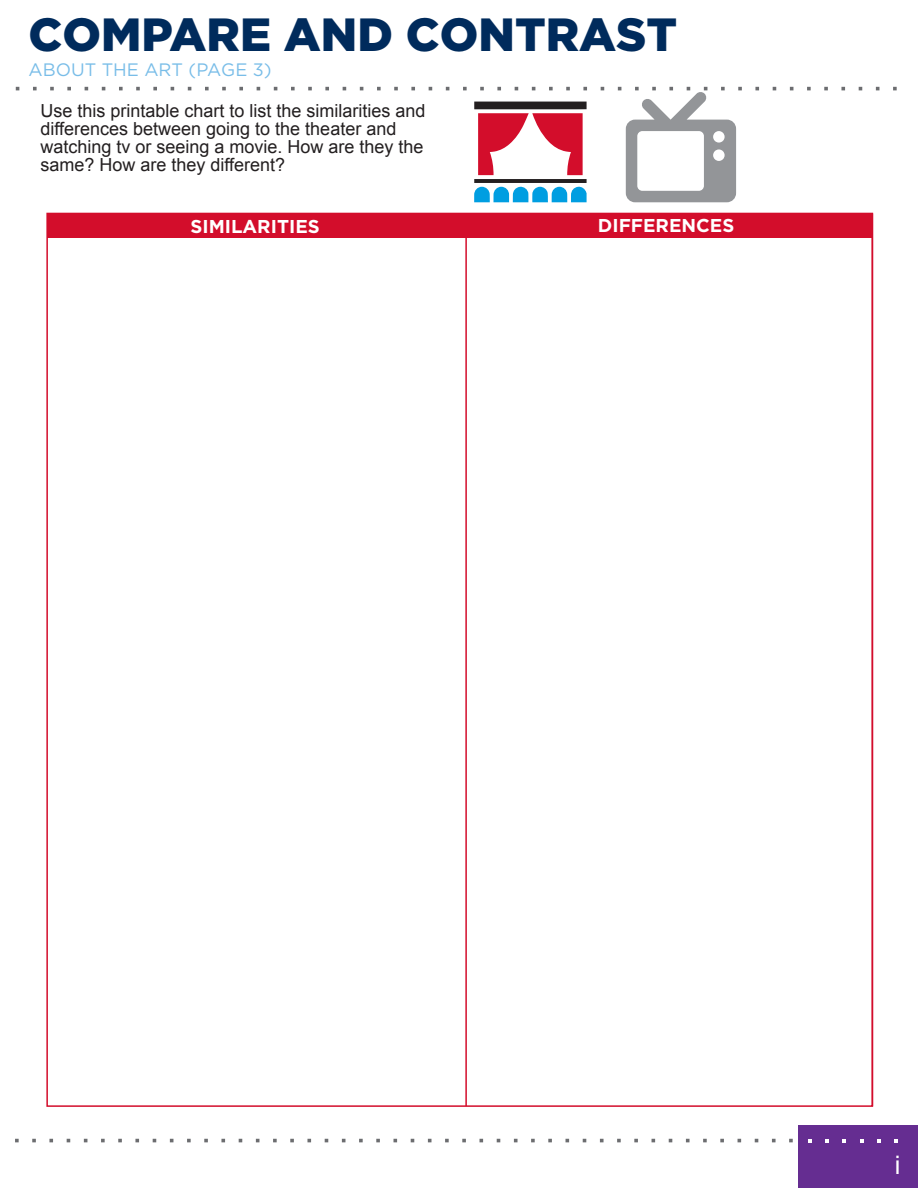
<style>
.page{position:relative;width:918px;height:1188px;background:#fff}
.page>*{position:absolute;margin:0;border:0;box-sizing:border-box;transform-origin:0 0}
.t1{font:900 46.5px "Gotham";color:#002b5c}
.t2{font:25.5px "Arial";color:#fff}
.t3{font:700 18.6px "Gotham";color:#fff}
.t4{font:18px/18px "Arial";color:#231f20}
.t5{font:18px "Gotham";color:#79bde8}
</style>
<div class="page">
<div style="left:798px;top:1126px;width:120px;height:62px;background:#652d91"></div>
<svg style="left:894px;top:1139px;width:4px;height:4px"></svg>
<svg style="left:877px;top:1139px;width:4px;height:4px"></svg>
<svg style="left:860px;top:1139px;width:3px;height:4px"></svg>
<svg style="left:843px;top:1139px;width:3px;height:4px"></svg>
<svg style="left:825px;top:1139px;width:4px;height:4px"></svg>
<svg style="left:808px;top:1139px;width:4px;height:4px"></svg>
<svg style="left:531px;top:1139px;width:4px;height:3px"></svg>
<svg style="left:548px;top:1139px;width:4px;height:3px"></svg>
<svg style="left:445px;top:1139px;width:4px;height:3px"></svg>
<svg style="left:428px;top:1139px;width:4px;height:3px"></svg>
<svg style="left:462px;top:1139px;width:4px;height:3px"></svg>
<svg style="left:514px;top:1139px;width:4px;height:3px"></svg>
<svg style="left:703px;top:1139px;width:4px;height:3px"></svg>
<svg style="left:600px;top:1139px;width:4px;height:3px"></svg>
<svg style="left:720px;top:1139px;width:4px;height:3px"></svg>
<svg style="left:789px;top:1139px;width:4px;height:3px"></svg>
<svg style="left:617px;top:1139px;width:4px;height:3px"></svg>
<svg style="left:634px;top:1139px;width:4px;height:3px"></svg>
<svg style="left:686px;top:1139px;width:4px;height:3px"></svg>
<svg style="left:772px;top:1139px;width:4px;height:3px"></svg>
<svg style="left:101px;top:1139px;width:4px;height:3px"></svg>
<svg style="left:118px;top:1139px;width:4px;height:3px"></svg>
<svg style="left:135px;top:1139px;width:4px;height:3px"></svg>
<svg style="left:15px;top:1139px;width:4px;height:3px"></svg>
<svg style="left:32px;top:1139px;width:4px;height:3px"></svg>
<svg style="left:187px;top:1139px;width:4px;height:3px"></svg>
<svg style="left:49px;top:1139px;width:4px;height:3px"></svg>
<svg style="left:307px;top:1139px;width:4px;height:3px"></svg>
<svg style="left:359px;top:1139px;width:4px;height:3px"></svg>
<svg style="left:204px;top:1139px;width:4px;height:3px"></svg>
<svg style="left:376px;top:1139px;width:4px;height:3px"></svg>
<svg style="left:393px;top:1139px;width:4px;height:3px"></svg>
<svg style="left:290px;top:1139px;width:4px;height:3px"></svg>
<svg style="left:221px;top:1139px;width:4px;height:3px"></svg>
<svg style="left:273px;top:1139px;width:4px;height:3px"></svg>
<svg style="left:463px;top:87px;width:4px;height:3px"></svg>
<svg style="left:480px;top:87px;width:4px;height:3px"></svg>
<svg style="left:497px;top:87px;width:4px;height:3px"></svg>
<svg style="left:549px;top:87px;width:4px;height:3px"></svg>
<svg style="left:566px;top:87px;width:4px;height:3px"></svg>
<svg style="left:841px;top:87px;width:4px;height:3px"></svg>
<svg style="left:824px;top:87px;width:4px;height:3px"></svg>
<svg style="left:893px;top:87px;width:4px;height:3px"></svg>
<svg style="left:755px;top:87px;width:4px;height:3px"></svg>
<svg style="left:807px;top:87px;width:4px;height:3px"></svg>
<svg style="left:583px;top:87px;width:4px;height:3px"></svg>
<svg style="left:136px;top:87px;width:4px;height:3px"></svg>
<svg style="left:153px;top:87px;width:4px;height:3px"></svg>
<svg style="left:205px;top:87px;width:4px;height:3px"></svg>
<svg style="left:119px;top:87px;width:4px;height:3px"></svg>
<svg style="left:67px;top:87px;width:4px;height:3px"></svg>
<svg style="left:50px;top:87px;width:4px;height:3px"></svg>
<svg style="left:222px;top:87px;width:4px;height:3px"></svg>
<svg style="left:33px;top:87px;width:4px;height:3px"></svg>
<svg style="left:377px;top:87px;width:4px;height:3px"></svg>
<svg style="left:239px;top:87px;width:4px;height:3px"></svg>
<svg style="left:411px;top:87px;width:4px;height:3px"></svg>
<svg style="left:394px;top:87px;width:4px;height:3px"></svg>
<svg style="left:325px;top:87px;width:4px;height:3px"></svg>
<svg style="left:291px;top:87px;width:4px;height:3px"></svg>
<svg style="left:308px;top:87px;width:4px;height:3px"></svg>
<div style="left:46px;top:213px;width:827px;height:894px;background:#fff;border:2px solid #d30d2b"></div>
<div style="left:47px;top:213px;width:825px;height:25px;background:#d30d2b"></div>
<hr style="left:465px;top:213px;width:2px;height:893px;background:#d30d2b">
<hr style="left:872px;top:213px;width:1px;height:893px;background:#d30d2b">
<svg style="left:474px;top:102px;width:113px;height:100px"></svg>
<svg style="left:618px;top:87px;width:124px;height:115px"></svg>
<h1 class="t1" style="left:29px;top:2px;width:650px">COMPARE AND CONTRAST</h1>
<p class="t5" style="left:29px;top:58px;width:245px">ABOUT THE ART (PAGE 3)</p>
<p class="t4" style="left:40px;top:102px;width:387px">Use this printable chart to list the similarities and differences between going to the theater and watching tv or seeing a movie. How are they the same? How are they different?</p>
<p class="t3" style="left:191px;top:215px;width:131px">SIMILARITIES</p>
<p class="t3" style="left:598px;top:215px;width:138px">DIFFERENCES</p>
<h2 class="t2" style="left:895px;top:1148px;width:7px">i</h2>
</div>
